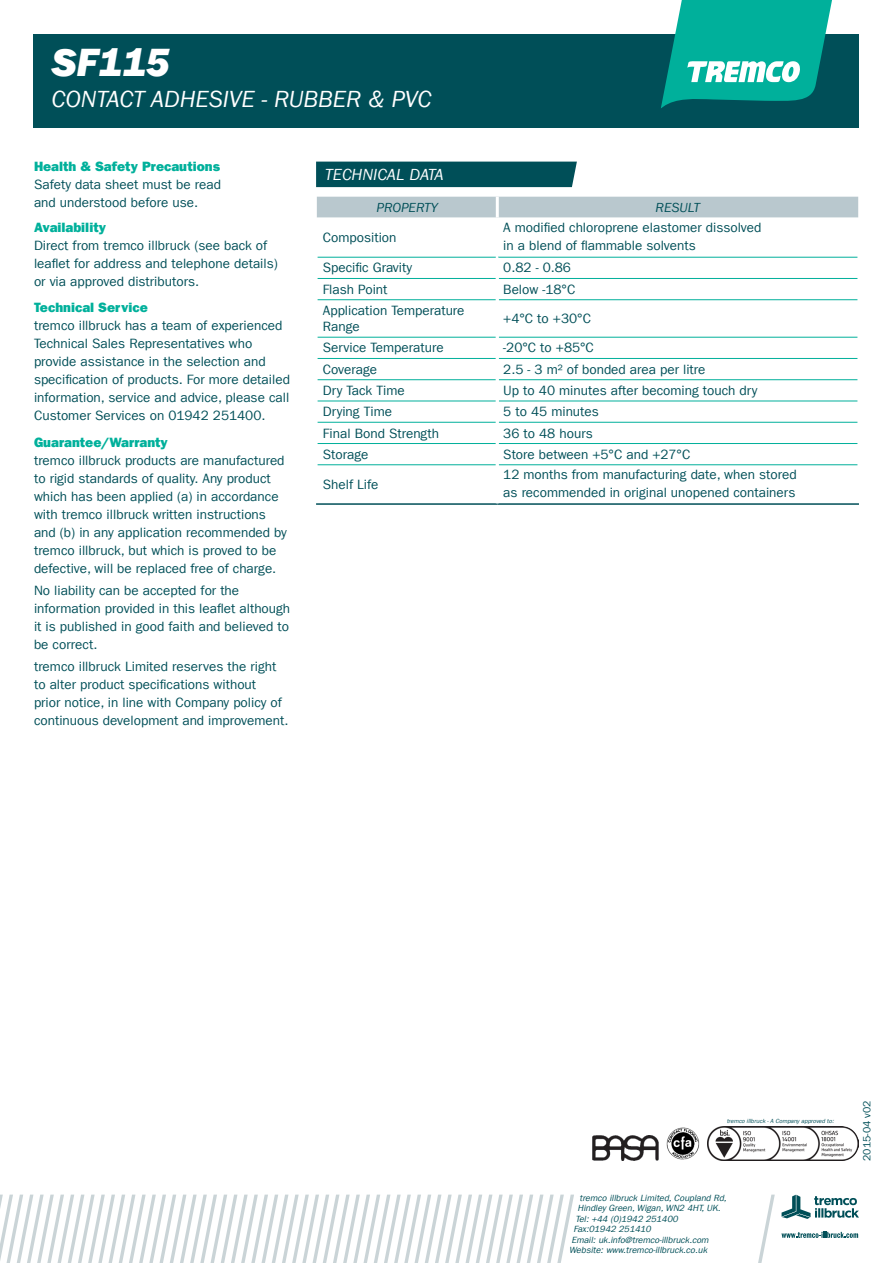
<style>
.page{position:relative;width:893px;height:1263px;background:#fff}
.page>*{position:absolute;margin:0;border:0;box-sizing:border-box;transform-origin:0 0}
.t1{font:italic 800 40.5px "Franklin Gothic LT Com";color:#fff}
.t2{font:italic 24px "Franklin Gothic LT Com";color:#fff}
.t3{font:italic 16.5px "Franklin Gothic LT Com";color:#fff}
.t4{font:13.5px/18px "Franklin Gothic LT Com";color:#004f58}
.t5{font:italic 13.5px "Franklin Gothic LT Com";color:#004f58}
.t6{font:10.5px "Franklin Gothic LT Com";color:#004f58}
.t7{font:italic 9px "Franklin Gothic LT Com";color:#004f58}
.t8{font:italic 6px "Franklin Gothic LT Com";color:#004f58}
.s1{font-weight:800;color:#00b09b}
</style>
<div class="page">
<div style="left:316px;top:162px;width:261px;height:25px;background:#004f58"></div>
<svg style="left:781px;top:1194px;width:78px;height:25px"></svg>
<svg style="left:781px;top:1232px;width:77px;height:6px"></svg>
<svg style="left:758px;top:1194px;width:17px;height:69px"></svg>
<svg style="left:0;top:1194px;width:574px;height:69px"></svg>
<div style="left:34px;top:34px;width:825px;height:94px;background:#004f58"></div>
<svg style="left:661px;top:0;width:171px;height:108px"></svg>
<div style="left:317px;top:197px;width:541px;height:21px;background:#b9c8ce"></div>
<hr style="left:496px;top:197px;width:3px;height:21px;background:#fff">
<hr style="left:318px;top:257px;width:179px;height:1px;background:#00b09b">
<hr style="left:497px;top:257px;width:360px;height:1px;background:#00b09b">
<hr style="left:318px;top:278px;width:178px;height:1px;background:#00b09b">
<hr style="left:499px;top:278px;width:358px;height:1px;background:#00b09b">
<hr style="left:318px;top:299px;width:178px;height:1px;background:#00b09b">
<hr style="left:499px;top:299px;width:358px;height:1px;background:#00b09b">
<hr style="left:318px;top:337px;width:178px;height:1px;background:#00b09b">
<hr style="left:499px;top:337px;width:358px;height:1px;background:#00b09b">
<hr style="left:318px;top:358px;width:178px;height:1px;background:#00b09b">
<hr style="left:499px;top:358px;width:358px;height:1px;background:#00b09b">
<hr style="left:318px;top:379px;width:178px;height:1px;background:#00b09b">
<hr style="left:499px;top:379px;width:358px;height:1px;background:#00b09b">
<hr style="left:318px;top:401px;width:178px;height:1px;background:#00b09b">
<hr style="left:499px;top:401px;width:358px;height:1px;background:#00b09b">
<hr style="left:318px;top:422px;width:178px;height:1px;background:#00b09b">
<hr style="left:499px;top:422px;width:358px;height:1px;background:#00b09b">
<hr style="left:318px;top:443px;width:178px;height:1px;background:#00b09b">
<hr style="left:499px;top:443px;width:358px;height:1px;background:#00b09b">
<hr style="left:318px;top:464px;width:178px;height:1px;background:#00b09b">
<hr style="left:499px;top:464px;width:358px;height:1px;background:#00b09b">
<hr style="left:316px;top:503px;width:181px;height:2px;background:#004f58">
<hr style="left:497px;top:503px;width:362px;height:2px;background:#004f58">
<img style="left:708px;top:1127px;width:151px;height:34px">
<img style="left:666px;top:1127px;width:34px;height:33px">
<img style="left:593px;top:1135px;width:66px;height:26px">
<hr style="left:496px;top:219px;width:2px;height:48px;background:#fff">
<p class="t1" style="left:52px;top:39px;width:119px">SF115</p>
<p class="t2" style="left:52px;top:86px;width:381px">CONTACT ADHESIVE - RUBBER &amp; PVC</p>
<p class="t4" style="left:34px;top:157px;width:189px;text-align:justify"><span class="s1">Health &amp; Safety Precautions </span>Safety data sheet must be read and understood before use.</p>
<p class="t4" style="left:34px;top:218px;width:245px"><span class="s1">Availability<br></span>Direct from tremco illbruck (see back of leaflet for address and telephone details) or via approved distributors.</p>
<p class="t4" style="left:34px;top:299px;width:257px"><span class="s1">Technical Service<br></span>tremco illbruck has a team of experienced Technical Sales Representatives who provide assistance in the selection and specification of products. For more detailed information, service and advice, please call Customer Services on 01942 251400.</p>
<p class="t4" style="left:34px;top:433px;width:254px"><span class="s1">Guarantee/Warranty<br></span>tremco illbruck products are manufactured to rigid standards of quality. Any product which has been applied (a) in accordance with tremco illbruck written instructions and (b) in any application recommended by tremco illbruck, but which is proved to be defective, will be replaced free of charge.</p>
<p class="t4" style="left:34px;top:581px;width:258px">No liability can be accepted for the information provided in this leaflet although it is published in good faith and believed to be correct.</p>
<p class="t4" style="left:34px;top:658px;width:256px">tremco illbruck Limited reserves the right to alter product specifications without<br>prior notice, in line with Company policy of continuous development and improvement.</p>
<p class="t3" style="left:325px;top:166px;width:121px">TECHNICAL DATA</p>
<p class="t5" style="left:377px;top:200px;width:63px">PROPERTY</p>
<p class="t5" style="left:656px;top:200px;width:46px">RESULT</p>
<p class="t4" style="left:323px;top:229px;width:75px">Composition</p>
<p class="t4" style="left:503px;top:218px;width:260px">A modified chloroprene elastomer dissolved in a blend of flammable solvents</p>
<p class="t4" style="left:323px;top:259px;width:91px">Specific Gravity</p>
<p class="t4" style="left:503px;top:259px;width:69px">0.82 - 0.86</p>
<p class="t4" style="left:323px;top:280px;width:66px">Flash Point</p>
<p class="t4" style="left:503px;top:280px;width:74px">Below -18°C</p>
<p class="t4" style="left:323px;top:302px;width:143px;line-height:16.2px">Application Temperature<br>Range</p>
<p class="t4" style="left:503px;top:310px;width:89px">+4°C to +30°C</p>
<p class="t4" style="left:323px;top:339px;width:122px">Service Temperature</p>
<p class="t4" style="left:503px;top:339px;width:92px">-20°C to +85°C</p>
<p class="t4" style="left:323px;top:360px;width:56px">Coverage</p>
<p class="t4" style="left:503px;top:360px;width:204px">2.5 - 3 m² of bonded area per litre</p>
<p class="t4" style="left:323px;top:381px;width:83px">Dry Tack Time</p>
<p class="t4" style="left:503px;top:381px;width:256px">Up to 40 minutes after becoming touch dry</p>
<p class="t4" style="left:323px;top:403px;width:71px">Drying Time</p>
<p class="t4" style="left:503px;top:403px;width:97px">5 to 45 minutes</p>
<p class="t4" style="left:323px;top:424px;width:118px">Final Bond Strength</p>
<p class="t4" style="left:503px;top:424px;width:91px">36 to 48 hours</p>
<p class="t4" style="left:323px;top:445px;width:47px">Storage</p>
<p class="t4" style="left:503px;top:445px;width:189px">Store between +5°C and +27°C</p>
<p class="t4" style="left:323px;top:476px;width:57px">Shelf Life</p>
<p class="t4" style="left:503px;top:465px;width:295px">12 months from manufacturing date, when stored as recommended in original unopened containers</p>
<p class="t8" style="left:727px;top:1117px;width:110px">tremco illbruck - A Company approved to:</p>
<p class="t7" style="left:579px;top:1192px;width:151px">tremco illbruck Limited,Coupland Rd,</p>
<p class="t7" style="left:577px;top:1203px;width:147px">Hindley Green,Wigan,WN2 4HT,UK.</p>
<p class="t7" style="left:575px;top:1213px;width:106px">Tel: +44 (0)1942 251400</p>
<p class="t7" style="left:573px;top:1224px;width:81px">Fax:01942 251410</p>
<p class="t7" style="left:571px;top:1234px;width:141px">Email: uk.info@tremco-illbruck.com</p>
<p class="t7" style="left:569px;top:1245px;width:141px">Website: www.tremco-illbruck.co.uk</p>
<p class="t6" style="left:861px;top:1161px;width:62px;rotate:-90deg">2015-04 v02</p>
</div>
